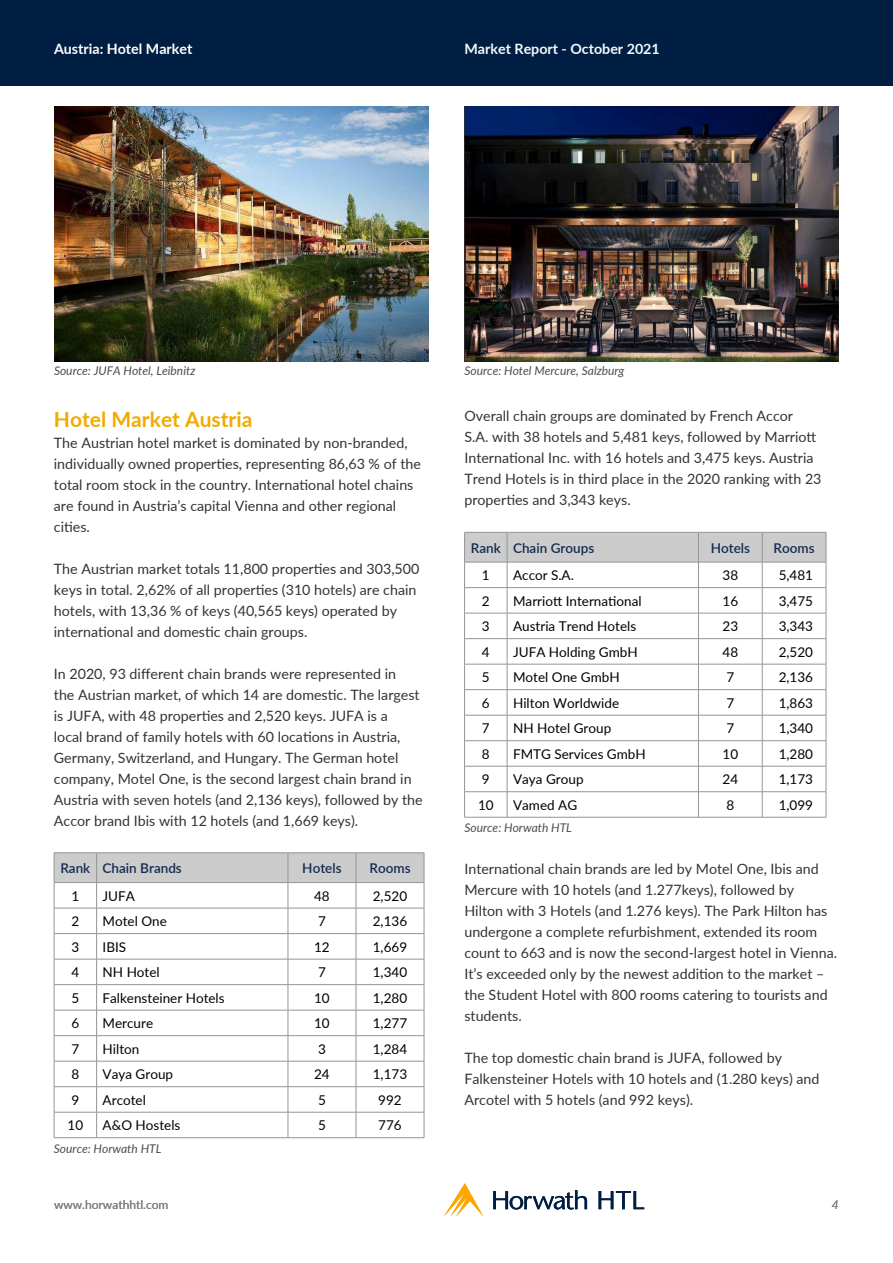
<style>
.page{position:relative;width:893px;height:1263px;background:#fff}
.page>*{position:absolute;margin:0;border:0;box-sizing:border-box;transform-origin:0 0}
.t1{font:700 21px "Lato";color:#f1ab00}
.t2{font:14.25px/21px "Lato";color:#333}
.t3{font:700 14.25px "Lato";color:#fff}
.t4{font:700 14.25px "Lato";color:#f3fafe}
.t5{font:13.5px "Lato";color:#000}
.t6{font:600 13.5px "Lato";color:#162a50}
.t7{font:italic 12px "Lato";color:#4d4d4d}
.t8{font:12px "Lato";color:#808080}
.t9{font:italic 12px "Lato";color:#808080}
</style>
<div class="page">
<div style="left:0;top:0;width:893px;height:85px;background:#001e41"></div>
<svg style="left:444px;top:1183px;width:39px;height:32px"></svg>
<svg style="left:493px;top:1190px;width:94px;height:19px"></svg>
<svg style="left:599px;top:1191px;width:45px;height:18px"></svg>
<hr style="left:54px;top:1137px;width:43px;height:1px;background:#939598">
<hr style="left:97px;top:1137px;width:191px;height:1px;background:#939598">
<hr style="left:288px;top:1137px;width:68px;height:1px;background:#939598">
<hr style="left:356px;top:1137px;width:68px;height:1px;background:#939598">
<hr style="left:54px;top:852px;width:43px;height:1px;background:#939598">
<hr style="left:97px;top:852px;width:191px;height:1px;background:#939598">
<hr style="left:288px;top:852px;width:68px;height:1px;background:#939598">
<hr style="left:356px;top:852px;width:68px;height:1px;background:#939598">
<svg style="left:54px;top:853px;width:371px;height:284px"></svg>
<hr style="left:54px;top:882px;width:43px;height:1px;background:#939598">
<hr style="left:97px;top:882px;width:191px;height:1px;background:#939598">
<hr style="left:288px;top:882px;width:68px;height:1px;background:#939598">
<hr style="left:356px;top:882px;width:68px;height:1px;background:#939598">
<svg style="left:464px;top:533px;width:363px;height:284px"></svg>
<hr style="left:464px;top:817px;width:43px;height:1px;background:#939598">
<hr style="left:507px;top:817px;width:191px;height:1px;background:#939598">
<hr style="left:698px;top:817px;width:64px;height:1px;background:#939598">
<hr style="left:762px;top:817px;width:64px;height:1px;background:#939598">
<hr style="left:464px;top:532px;width:43px;height:1px;background:#939598">
<hr style="left:464px;top:532px;width:1px;height:30px;background:#939598">
<hr style="left:507px;top:532px;width:191px;height:1px;background:#939598">
<hr style="left:507px;top:532px;width:1px;height:30px;background:#939598">
<hr style="left:698px;top:532px;width:64px;height:1px;background:#939598">
<hr style="left:698px;top:532px;width:1px;height:30px;background:#939598">
<hr style="left:762px;top:532px;width:64px;height:1px;background:#939598">
<hr style="left:762px;top:532px;width:1px;height:30px;background:#939598">
<hr style="left:826px;top:532px;width:1px;height:30px;background:#939598">
<hr style="left:464px;top:562px;width:43px;height:1px;background:#939598">
<hr style="left:507px;top:562px;width:191px;height:1px;background:#939598">
<hr style="left:698px;top:562px;width:64px;height:1px;background:#939598">
<hr style="left:762px;top:562px;width:64px;height:1px;background:#939598">
<img style="left:54px;top:106px;width:374px;height:255px">
<img style="left:464px;top:106px;width:375px;height:255px">
<p class="t3" style="left:54px;top:38px;width:140px">Austria: Hotel Market</p>
<p class="t4" style="left:570px;top:38px;width:107px">September 021</p>
<p class="t3" style="left:54px;top:38px;width:239px">K ala Lumpur: Top Tier Hotel Market</p>
<p class="t4" style="left:464px;top:38px;width:197px">Market Report - October 2021</p>
<p class="t7" style="left:54px;top:362px;width:143px">Source: JUFA Hotel, Leibnitz</p>
<p class="t7" style="left:464px;top:362px;width:161px">Source: Hotel Mercure, Salzburg</p>
<p class="t1" style="left:54px;top:403px;width:200px">Hotel Market Austria</p>
<p class="t2" style="left:54px;top:431px;width:369px">The Austrian hotel market is dominated by non-branded, individually owned properties, representing 86,63 % of the total room stock in the country. International hotel chains are found in Austria’s capital Vienna and other regional cities.</p>
<p class="t2" style="left:54px;top:557px;width:367px">The Austrian market totals 11,800 properties and 303,500 keys in total. 2,62% of all properties (310 hotels) are chain hotels, with 13,36 % of keys (40,565 keys) operated by international and domestic chain groups.</p>
<p class="t2" style="left:54px;top:662px;width:370px">In 2020, 93 different chain brands were represented in<br>the Austrian market, of which 14 are domestic. The largest is JUFA, with 48 properties and 2,520 keys. JUFA is a<br>local brand of family hotels with 60 locations in Austria, Germany, Switzerland, and Hungary. The German hotel company, Motel One, is the second largest chain brand in Austria with seven hotels (and 2,136 keys), followed by the Accor brand Ibis with 12 hotels (and 1,669 keys).</p>
<p class="t6" style="left:60px;top:858px;width:31px">Rank</p>
<p class="t6" style="left:103px;top:858px;width:81px">Chain Brands</p>
<p class="t6" style="left:302px;top:858px;width:41px">Hotels</p>
<p class="t6" style="left:369px;top:858px;width:43px">Rooms</p>
<p class="t5" style="left:71px;top:886px;width:9px">1</p>
<p class="t5" style="left:103px;top:886px;width:34px">JUFA</p>
<p class="t5" style="left:314px;top:886px;width:17px">48</p>
<p class="t5" style="left:373px;top:886px;width:36px">2,520</p>
<p class="t5" style="left:71px;top:912px;width:9px">2</p>
<p class="t5" style="left:103px;top:912px;width:66px">Motel One</p>
<p class="t5" style="left:318px;top:912px;width:9px">7</p>
<p class="t5" style="left:373px;top:912px;width:36px">2,136</p>
<p class="t5" style="left:71px;top:937px;width:9px">3</p>
<p class="t5" style="left:103px;top:937px;width:25px">IBIS</p>
<p class="t5" style="left:314px;top:937px;width:17px">12</p>
<p class="t5" style="left:373px;top:937px;width:36px">1,669</p>
<p class="t5" style="left:71px;top:963px;width:9px">4</p>
<p class="t5" style="left:103px;top:963px;width:59px">NH Hotel</p>
<p class="t5" style="left:318px;top:963px;width:9px">7</p>
<p class="t5" style="left:373px;top:963px;width:36px">1,340</p>
<p class="t5" style="left:71px;top:988px;width:9px">5</p>
<p class="t5" style="left:103px;top:988px;width:124px">Falkensteiner Hotels</p>
<p class="t5" style="left:314px;top:988px;width:17px">10</p>
<p class="t5" style="left:373px;top:988px;width:36px">1,280</p>
<p class="t5" style="left:71px;top:1014px;width:9px">6</p>
<p class="t5" style="left:103px;top:1014px;width:52px">Mercure</p>
<p class="t5" style="left:314px;top:1014px;width:17px">10</p>
<p class="t5" style="left:373px;top:1014px;width:36px">1,277</p>
<p class="t5" style="left:71px;top:1039px;width:9px">7</p>
<p class="t5" style="left:103px;top:1039px;width:38px">Hilton</p>
<p class="t5" style="left:318px;top:1039px;width:9px">3</p>
<p class="t5" style="left:373px;top:1039px;width:36px">1,284</p>
<p class="t5" style="left:71px;top:1065px;width:9px">8</p>
<p class="t5" style="left:103px;top:1065px;width:72px">Vaya Group</p>
<p class="t5" style="left:314px;top:1065px;width:17px">24</p>
<p class="t5" style="left:373px;top:1065px;width:36px">1,173</p>
<p class="t5" style="left:71px;top:1090px;width:9px">9</p>
<p class="t5" style="left:103px;top:1090px;width:45px">Arcotel</p>
<p class="t5" style="left:318px;top:1090px;width:9px">5</p>
<p class="t5" style="left:378px;top:1090px;width:25px">992</p>
<p class="t5" style="left:68px;top:1116px;width:17px">10</p>
<p class="t5" style="left:103px;top:1116px;width:79px">A&amp;O Hostels</p>
<p class="t5" style="left:318px;top:1116px;width:9px">5</p>
<p class="t5" style="left:378px;top:1116px;width:25px">776</p>
<p class="t7" style="left:54px;top:1140px;width:109px">Source: Horwath HTL</p>
<p class="t2" style="left:464px;top:405px;width:359px">Overall chain groups are dominated by French Accor<br>S.A. with 38 hotels and 5,481 keys, followed by Marriott International Inc. with 16 hotels and 3,475 keys. Austria Trend Hotels is in third place in the 2020 ranking with 23 properties and 3,343 keys.</p>
<p class="t6" style="left:471px;top:538px;width:31px">Rank</p>
<p class="t6" style="left:513px;top:538px;width:83px">Chain Groups</p>
<p class="t6" style="left:711px;top:538px;width:41px">Hotels</p>
<p class="t6" style="left:774px;top:538px;width:43px">Rooms</p>
<p class="t5" style="left:482px;top:566px;width:9px">1</p>
<p class="t5" style="left:513px;top:566px;width:62px">Accor S.A.</p>
<p class="t5" style="left:722px;top:566px;width:17px">38</p>
<p class="t5" style="left:779px;top:566px;width:36px">5,481</p>
<p class="t5" style="left:482px;top:591px;width:9px">2</p>
<p class="t5" style="left:513px;top:591px;width:130px">Marriott International</p>
<p class="t5" style="left:722px;top:591px;width:17px">16</p>
<p class="t5" style="left:779px;top:591px;width:36px">3,475</p>
<p class="t5" style="left:482px;top:617px;width:9px">3</p>
<p class="t5" style="left:513px;top:617px;width:125px">Austria Trend Hotels</p>
<p class="t5" style="left:722px;top:617px;width:17px">23</p>
<p class="t5" style="left:779px;top:617px;width:36px">3,343</p>
<p class="t5" style="left:482px;top:642px;width:9px">4</p>
<p class="t5" style="left:513px;top:642px;width:126px">JUFA Holding GmbH</p>
<p class="t5" style="left:722px;top:642px;width:17px">48</p>
<p class="t5" style="left:779px;top:642px;width:36px">2,520</p>
<p class="t5" style="left:482px;top:668px;width:9px">5</p>
<p class="t5" style="left:513px;top:668px;width:108px">Motel One GmbH</p>
<p class="t5" style="left:726px;top:668px;width:9px">7</p>
<p class="t5" style="left:779px;top:668px;width:36px">2,136</p>
<p class="t5" style="left:482px;top:693px;width:9px">6</p>
<p class="t5" style="left:513px;top:693px;width:108px">Hilton Worldwide</p>
<p class="t5" style="left:726px;top:693px;width:9px">7</p>
<p class="t5" style="left:779px;top:693px;width:36px">1,863</p>
<p class="t5" style="left:482px;top:719px;width:9px">7</p>
<p class="t5" style="left:513px;top:719px;width:100px">NH Hotel Group</p>
<p class="t5" style="left:726px;top:719px;width:9px">7</p>
<p class="t5" style="left:779px;top:719px;width:36px">1,340</p>
<p class="t5" style="left:482px;top:744px;width:9px">8</p>
<p class="t5" style="left:513px;top:744px;width:134px">FMTG Services GmbH</p>
<p class="t5" style="left:722px;top:744px;width:17px">10</p>
<p class="t5" style="left:779px;top:744px;width:36px">1,280</p>
<p class="t5" style="left:482px;top:770px;width:9px">9</p>
<p class="t5" style="left:513px;top:770px;width:72px">Vaya Group</p>
<p class="t5" style="left:722px;top:770px;width:17px">24</p>
<p class="t5" style="left:779px;top:770px;width:36px">1,173</p>
<p class="t5" style="left:478px;top:795px;width:17px">10</p>
<p class="t5" style="left:513px;top:795px;width:66px">Vamed AG</p>
<p class="t5" style="left:726px;top:795px;width:9px">8</p>
<p class="t5" style="left:779px;top:795px;width:36px">1,099</p>
<p class="t7" style="left:464px;top:819px;width:109px">Source: Horwath HTL</p>
<p class="t2" style="left:464px;top:858px;width:374px">International chain brands are led by Motel One, Ibis and Mercure with 10 hotels (and 1.277keys), followed by<br>Hilton with 3 Hotels (and 1.276 keys). The Park Hilton has undergone a complete refurbishment, extended its room count to 663 and is now the second-largest hotel in Vienna.<br>It’s exceeded only by the newest addition to the market – the Student Hotel with 800 rooms catering to tourists and students.</p>
<p class="t2" style="left:464px;top:1047px;width:357px">The top domestic chain brand is JUFA, followed by<br>Falkensteiner Hotels with 10 hotels and (1.280 keys) and<br>Arcotel with 5 hotels (and 992 keys).</p>
<p class="t8" style="left:54px;top:1196px;width:116px">www.horwathhtl.com</p>
<p class="t9" style="left:832px;top:1196px;width:8px">4</p>
</div>
